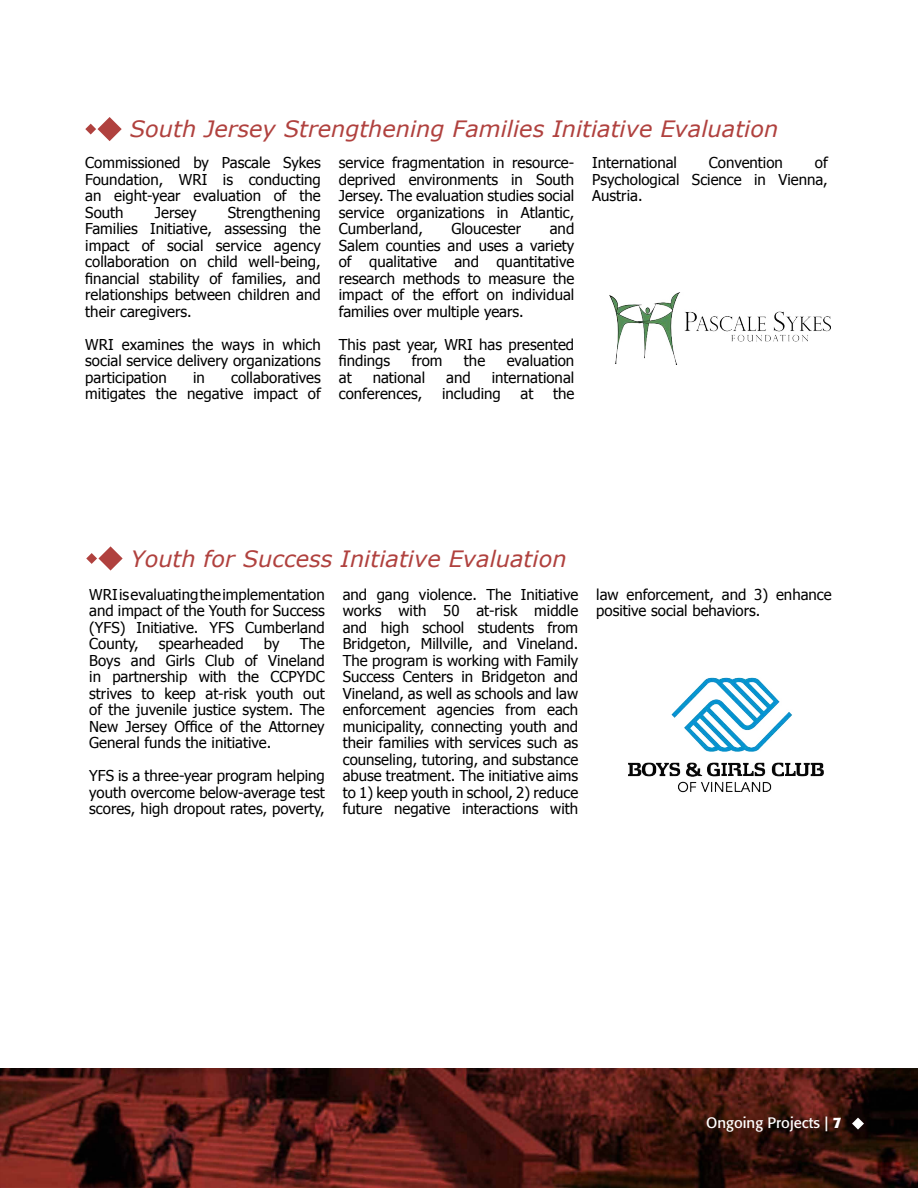
<style>
.page{position:relative;width:918px;height:1188px;background:#fff}
.page>*{position:absolute;margin:0;border:0;box-sizing:border-box;transform-origin:0 0}
.t1{font:italic 22.5px "Verdana";color:#b0413e}
.t2{font:15px/16.5px "Tahoma";color:#000;text-align:justify}
.t3{font:15px "Formata BQ";color:#fff}
.s1{font-weight:700}
</style>
<div class="page">
<svg style="left:85px;top:117px;width:37px;height:24px"></svg>
<img style="left:610px;top:293px;width:220px;height:72px">
<img style="left:0;top:1068px;width:918px;height:120px">
<svg style="left:852px;top:1118px;width:12px;height:12px"></svg>
<svg style="left:86px;top:546px;width:37px;height:25px"></svg>
<img style="left:628px;top:677px;width:196px;height:116px">
<h1 class="t1" style="left:130px;top:114px;width:650px">South Jersey Strengthening Families Initiative Evaluation</h1>
<p class="t2" style="left:85px;top:154px;width:237px">Commissioned by Pascale Sykes Foundation, WRI is conducting an eight-year evaluation of the South</p>
<p class="t2" style="left:85px;top:203px;width:237px;text-indent:143px">Strengthening Families Initiative, assessing the impact of social service agency collaboration on child well-being, financial stability of families, and relationships between children and their caregivers.</p>
<p class="t2" style="left:85px;top:335px;width:237px">WRI examines the ways in which social service delivery organizations participation</p>
<p class="t2" style="left:155px;top:203px;width:43px">Jersey</p>
<p class="t2" style="left:85px;top:368px;width:237px;text-align:right">collaboratives<br>mitigates the negative impact of</p>
<p class="t2" style="left:193px;top:368px;width:13px">in</p>
<p class="t2" style="left:339px;top:154px;width:237px">service fragmentation in resource&shy;deprived environments in South Jersey. The evaluation studies social service organizations in Atlantic, Cumberland,</p>
<p class="t2" style="left:339px;top:220px;width:237px;text-indent:211px">and Salem counties and uses a variety of qualitative and quantitative research methods to measure the impact of the effort on individual families over multiple years.</p>
<p class="t2" style="left:339px;top:335px;width:237px">This past year, WRI has presented findings</p>
<p class="t2" style="left:451px;top:220px;width:71px">Gloucester</p>
<p class="t2" style="left:412px;top:352px;width:32px">from</p>
<p class="t2" style="left:464px;top:352px;width:23px">the</p>
<p class="t2" style="left:507px;top:352px;width:69px">evaluation</p>
<p class="t2" style="left:339px;top:368px;width:14px">at</p>
<p class="t2" style="left:373px;top:368px;width:54px">national</p>
<p class="t2" style="left:446px;top:368px;width:26px">and</p>
<p class="t2" style="left:492px;top:368px;width:84px">international</p>
<p class="t2" style="left:339px;top:385px;width:85px">conferences,</p>
<p class="t2" style="left:442px;top:385px;width:60px">including</p>
<p class="t2" style="left:521px;top:385px;width:14px">at</p>
<p class="t2" style="left:553px;top:385px;width:23px">the</p>
<p class="t2" style="left:592px;top:154px;width:237px;text-indent:223px">of Psychological Science in Vienna, Austria.</p>
<p class="t2" style="left:592px;top:154px;width:86px">International</p>
<p class="t2" style="left:709px;top:154px;width:75px">Convention</p>
<h1 class="t1" style="left:131px;top:543px;width:437px">Youth for Success Initiative Evaluation</h1>
<p class="t2" style="left:89px;top:585px;width:237px">WRI is evaluating the implementation and impact of the Youth for Success (YFS) Initiative. YFS Cumberland County,</p>
<p class="t2" style="left:89px;top:635px;width:237px;text-indent:210px">The Boys and Girls Club of Vineland in partnership with the CCPYDC strives to keep at-risk youth out of the juvenile justice system. The New Jersey Office of the Attorney General funds the initiative.</p>
<p class="t2" style="left:89px;top:767px;width:237px">YFS is a three-year program helping youth overcome below-average test scores, high dropout rates, poverty,</p>
<p class="t2" style="left:159px;top:635px;width:86px">spearheaded</p>
<p class="t2" style="left:264px;top:635px;width:17px">by</p>
<p class="t2" style="left:343px;top:585px;width:237px">and gang violence. The Initiative works with 50 at-risk middle and high school students from Bridgeton, Millville, and Vineland.<br>The program is working with Family Success Centers in Bridgeton and Vineland, as well as schools and law enforcement agencies from each municipality, connecting youth and their families with services such as counseling, tutoring, and substance abuse treatment. The initiative aims to 1) keep youth in school, 2) reduce future negative interactions with</p>
<p class="t2" style="left:596px;top:585px;width:237px">law enforcement, and 3) enhance positive social behaviors.</p>
<p class="t3" style="left:706px;top:1114px;width:137px">Ongoing Projects | <span class="s1">7</span></p>
</div>
